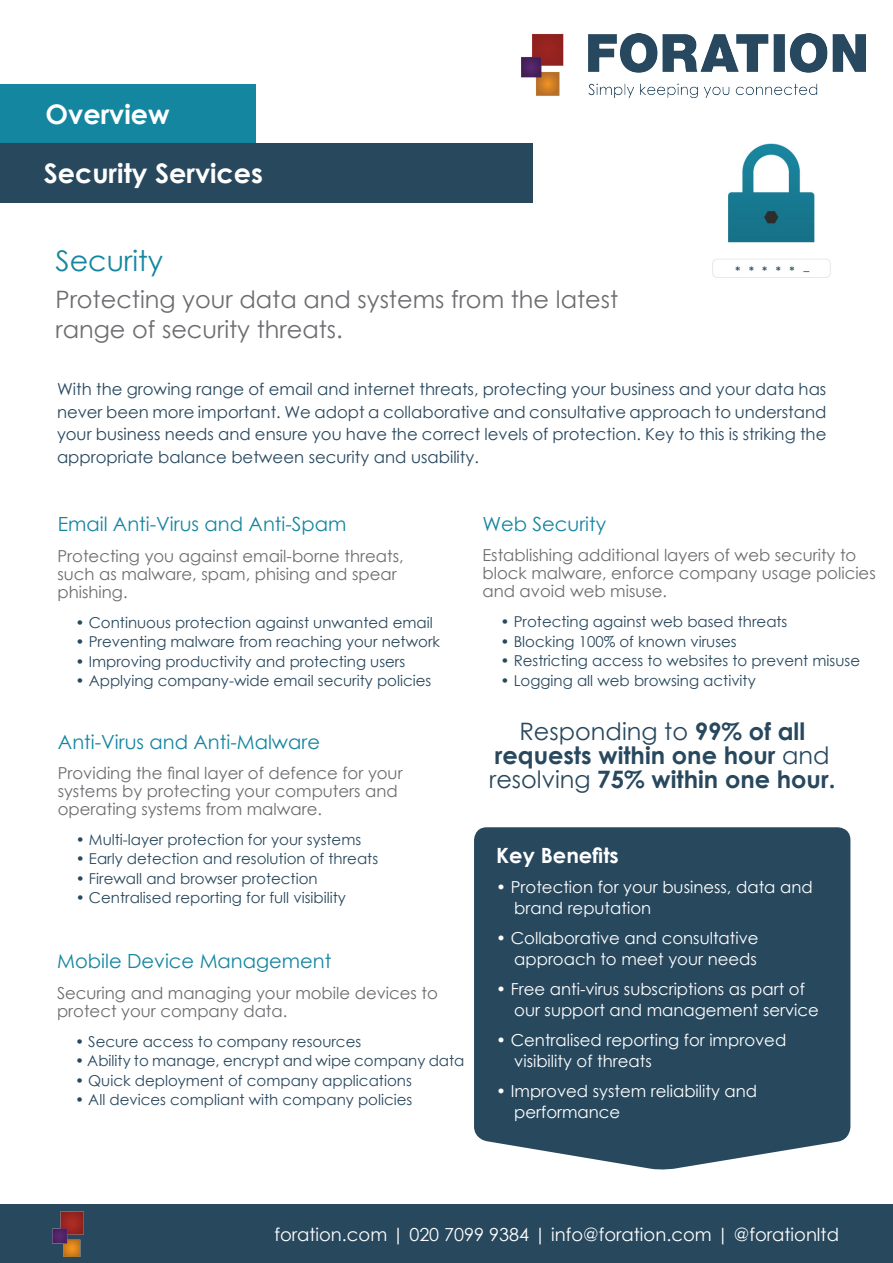
<style>
.page{position:relative;width:893px;height:1263px;background:#fff}
.page>*{position:absolute;margin:0;border:0;box-sizing:border-box;transform-origin:0 0}
.t1{font:28.5px "Century Gothic";color:#1586a0}
.t2{font:700 27px/59.1px "Century Gothic";color:#fff}
.t3{font:700 24px/24px "Century Gothic";color:#28485e;text-align:center}
.t4{font:24px/30px "Century Gothic";color:#6c6d70}
.t5{font:700 21px "Century Gothic";color:#fff}
.t6{font:19.5px "Century Gothic";color:#1586a0}
.t7{font:18px "Century Gothic";color:#fff}
.t8{font:16.5px/18px "Century Gothic";color:#6c6d70}
.t9{font:16.5px/22.5px "Century Gothic";color:#28485e;text-align:justify}
.t10{font:16.5px/21px "Century Gothic";color:#fff}
.t11{font:15px "Century Gothic";color:#28485e}
.s1{font-weight:400}
</style>
<div class="page">
<div style="left:0;top:1205px;width:893px;height:58px;background:#28485e"></div>
<div style="left:0;top:84px;width:255px;height:59px;background:#1586a0"></div>
<div style="left:0;top:143px;width:533px;height:59px;background:#28485e"></div>
<img style="left:52px;top:1212px;width:31px;height:44px">
<img style="left:522px;top:34px;width:344px;height:63px">
<div style="left:474px;top:827px;width:376px;height:343px;background:#28485e"></div>
<img style="left:712px;top:143px;width:119px;height:135px">
<h2 class="t2" style="left:44px;top:83px;width:221px">Overview<br>Security Services</h2>
<p class="t1" style="left:56px;top:240px;width:109px">Security</p>
<p class="t4" style="left:56px;top:284px;width:564px">Protecting your data and systems from the latest range of security threats.</p>
<p class="t9" style="left:57px;top:378px;width:771px">With the growing range of email and internet threats, protecting your business and your data has never been more important. We adopt a collaborative and consultative approach to understand your business needs and ensure you have the correct levels of protection. Key to this is striking the appropriate balance between security and usability.</p>
<p class="t6" style="left:58px;top:510px;width:290px">Email Anti-Virus and Anti-Spam</p>
<p class="t8" style="left:57px;top:546px;width:348px">Protecting you against email-borne threats, such as malware, spam, phising and spear phishing.</p>
<p class="t11" style="left:75px;top:612px;width:359px">• Continuous protection against unwanted email</p>
<p class="t11" style="left:75px;top:631px;width:366px">• Preventing malware from reaching your network</p>
<p class="t11" style="left:75px;top:651px;width:331px">• Improving productivity and protecting users</p>
<p class="t11" style="left:75px;top:670px;width:357px">• Applying company-wide email security policies</p>
<p class="t6" style="left:58px;top:728px;width:264px">Anti-Virus and Anti-Malware</p>
<p class="t8" style="left:58px;top:764px;width:346px">Providing the final layer of defence for your systems by protecting your computers and operating systems from malware.</p>
<p class="t11" style="left:76px;top:829px;width:287px">• Multi-layer protection for your systems</p>
<p class="t11" style="left:76px;top:848px;width:304px">• Early detection and resolution of threats</p>
<p class="t11" style="left:76px;top:868px;width:243px">• Firewall and browser protection</p>
<p class="t11" style="left:76px;top:887px;width:272px">• Centralised reporting for full visibility</p>
<p class="t6" style="left:57px;top:948px;width:276px">Mobile Device Management</p>
<p class="t8" style="left:57px;top:983px;width:382px">Securing and managing your mobile devices to protect your company data.</p>
<p class="t11" style="left:75px;top:1031px;width:288px">• Secure access to company resources</p>
<p class="t11" style="left:75px;top:1050px;width:391px">• Ability to manage, encrypt and wipe company data</p>
<p class="t11" style="left:75px;top:1070px;width:338px">• Quick deployment of company applications</p>
<p class="t11" style="left:75px;top:1089px;width:339px">• All devices compliant with company policies</p>
<p class="t6" style="left:482px;top:510px;width:125px">Web Security</p>
<p class="t8" style="left:482px;top:546px;width:395px">Establishing additional layers of web security to block malware, enforce company usage policies and avoid web misuse.</p>
<p class="t11" style="left:500px;top:611px;width:289px">• Protecting against web based threats</p>
<p class="t11" style="left:500px;top:631px;width:238px">• Blocking 100% of known viruses</p>
<p class="t11" style="left:500px;top:650px;width:361px">• Restricting access to websites to prevent misuse</p>
<p class="t11" style="left:500px;top:670px;width:257px">• Logging all web browsing activity</p>
<p class="t3" style="left:489px;top:718px;width:348px"><span class="s1">Responding to</span> 99% of all requests within one hour <span class="s1">and resolving</span> 75% within one hour.</p>
<p class="t5" style="left:496px;top:839px;width:124px">Key Benefits</p>
<p class="t10" style="left:514px;top:876px;width:300px;text-indent:-18px">• Protection for your business, data and brand reputation</p>
<p class="t10" style="left:496px;top:927px;width:264px;text-align:right">• Collaborative and consultative approach to meet your needs</p>
<p class="t10" style="left:514px;top:978px;width:306px;text-indent:-18px">• Free anti-virus subscriptions as part of our support and management service</p>
<p class="t10" style="left:514px;top:1029px;width:274px;text-indent:-18px">• Centralised reporting for improved visibility of threats</p>
<p class="t10" style="left:514px;top:1080px;width:244px;text-indent:-18px">• Improved system reliability and performance</p>
<p class="t7" style="left:274px;top:1221px;width:566px">foration.com | 020 7099 9384 | info@foration.com | @forationltd</p>
</div>
